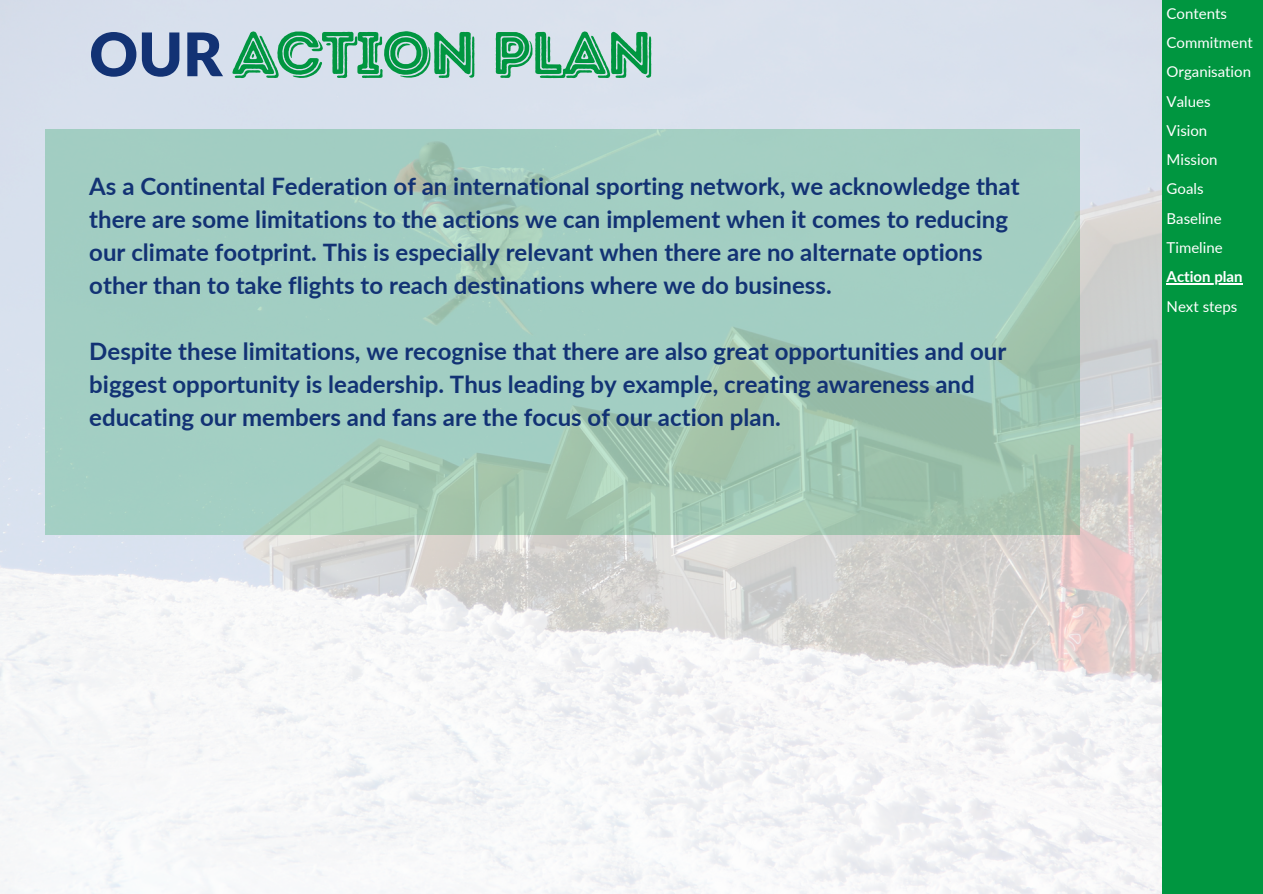
<style>
.page{position:relative;width:1263px;height:894px;background:#fff}
.page>*{position:absolute;margin:0;border:0;box-sizing:border-box;transform-origin:0 0}
.t1{font:60px "Intro Rust Base Line Shade";color:#009640}
.t2{font:900 60px "Lato";color:#123274}
.t3{font:700 24px/33px "Lato";color:#123274}
.t4{font:15px "Lato";color:#fff}
.t5{font:700 15px "Lato";color:#fff}
</style>
<div class="page">
<img style="left:0;top:0;width:1162px;height:893px">
<div style="left:1162px;top:0;width:101px;height:893px;background:#009640"></div>
<hr style="left:1167px;top:283px;width:76px;height:1px;background:#fff">
<svg style="left:46px;top:129px;width:1034px;height:405px;background:#a2cbbd"></svg>
<p class="t2" style="left:89px;top:17px;width:135px">OUR</p>
<p class="t1" style="left:232px;top:17px;width:422px">ACTION PLAN</p>
<p class="t3" style="left:89px;top:169px;width:932px">As a Continental Federation of an international sporting network, we acknowledge that there are some limitations to the actions we can implement when it comes to reducing our climate footprint. This is especially relevant when there are no alternate options other than to take flights to reach destinations where we do business.</p>
<p class="t3" style="left:89px;top:334px;width:918px">Despite these limitations, we recognise that there are also great opportunities and our biggest opportunity is leadership. Thus leading by example, creating awareness and educating our members and fans are the focus of our action plan.</p>
<p class="t4" style="left:1167px;top:4px;width:62px">Contents</p>
<h1 class="t4" style="left:1167px;top:33px;width:88px">Commitment</h1>
<h2 class="t4" style="left:1167px;top:62px;width:86px">Organisation</h2>
<h3 class="t4" style="left:1167px;top:92px;width:45px">Values</h3>
<h3 class="t4" style="left:1167px;top:121px;width:42px">Vision</h3>
<p class="t4" style="left:1167px;top:150px;width:52px">Mission</p>
<p class="t4" style="left:1167px;top:179px;width:38px">Goals</p>
<p class="t4" style="left:1167px;top:209px;width:56px">Baseline</p>
<p class="t4" style="left:1167px;top:238px;width:58px">Timeline</p>
<p class="t5" style="left:1167px;top:267px;width:78px">Action plan</p>
<p class="t4" style="left:1167px;top:296px;width:72px">Next steps</p>
</div>
